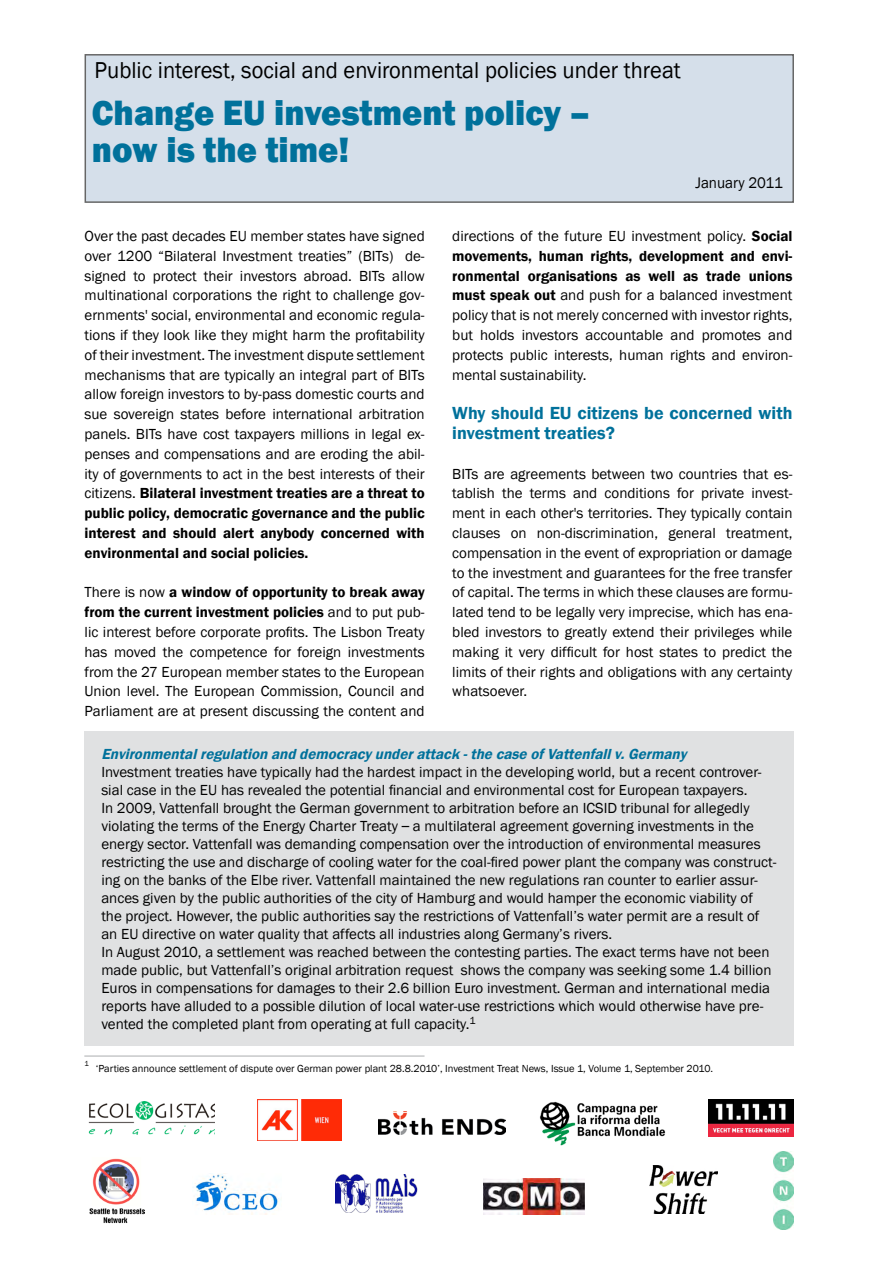
<style>
.page{position:relative;width:893px;height:1263px;background:#fff}
.page>*{position:absolute;margin:0;border:0;box-sizing:border-box;transform-origin:0 0}
.t1{font:800 36.15px/37.5px "Franklin Gothic";color:#00719b;scale:.95 1}
.t2{font:23.7px "Franklin Gothic";color:#000;scale:.95 1}
.t3{font:600 18px/19.8px "Franklin Gothic";color:#00719b}
.t4{font:15.75px "Franklin Gothic";color:#000;scale:.95 1}
.t5{font:15px/19.8px "Franklin Gothic";color:#000;text-align:justify}
.t6{font:italic 600 15px "Franklin Gothic";color:#00719b}
.t7{font:10.5px "Franklin Gothic";color:#000}
.t8{font:7.5px "Franklin Gothic";color:#000}
.s1{font-weight:600}
</style>
<div class="page">
<div style="left:85px;top:54px;width:709px;height:149px;background:#d5dfea"></div>
<div style="left:84px;top:731px;width:710px;height:315px;background:#e0e1e2"></div>
<hr style="left:84px;top:1055px;width:340px;height:2px;background:#c7c8ca">
<img style="left:335px;top:1174px;width:83px;height:39px">
<img style="left:483px;top:1178px;width:102px;height:37px">
<img style="left:540px;top:1102px;width:126px;height:44px">
<img style="left:650px;top:1165px;width:68px;height:49px">
<img style="left:195px;top:1173px;width:85px;height:41px">
<img style="left:378px;top:1112px;width:128px;height:23px">
<img style="left:258px;top:1100px;width:84px;height:40px">
<img style="left:89px;top:1158px;width:55px;height:66px">
<img style="left:88px;top:1102px;width:127px;height:32px">
<img style="left:773px;top:1152px;width:21px;height:77px">
<img style="left:708px;top:1100px;width:86px;height:36px">
<h2 class="t2" style="left:95px;top:56px;width:619px">Public interest, social and environmental policies under threat</h2>
<h1 class="t1" style="left:92px;top:94px;width:526px">Change EU investment policy – now is the time!</h1>
<p class="t4" style="left:695px;top:173px;width:94px">January 2011</p>
<p class="t5" style="left:85px;top:226px;width:342px">Over the past decades EU member states have signed over 1200 “Bilateral Investment treaties” (BITs) de&shy;signed to protect their investors abroad. BITs allow multinational corporations the right to challenge gov&shy;ernments' social, environmental and economic regula&shy;tions if they look like they might harm the profitability of their investment. The investment dispute settlement mechanisms that are typically an integral part of BITs allow foreign investors to by-pass domestic courts and sue sovereign states before international arbitration panels. BITs have cost taxpayers millions in legal ex&shy;penses and compensations and are eroding the abil&shy;ity of governments to act in the best interests of their citizens. <span class="s1">Bilateral investment treaties are a threat to public policy, democratic governance and the public interest and should alert anybody concerned with environmental and social policies.</span></p>
<p class="t5" style="left:85px;top:583px;width:342px">There is now <span class="s1">a window of opportunity to break away from the current investment policies</span> and to put pub&shy;lic interest before corporate profits. The Lisbon Treaty has moved the competence for foreign investments from the 27 European member states to the European Union level. The European Commission, Council and Parliament are at present discussing the content and</p>
<p class="t5" style="left:452px;top:226px;width:342px">directions of the future EU investment policy. <span class="s1">Social movements, human rights, development and envi&shy;ronmental organisations as well as trade unions must speak out</span> and push for a balanced investment policy that is not merely concerned with investor rights, but holds investors accountable and promotes and protects public interests, human rights and environ&shy;mental sustainability.</p>
<p class="t3" style="left:452px;top:404px;width:342px">Why should EU citizens be concerned with investment treaties?</p>
<p class="t5" style="left:452px;top:464px;width:342px">BITs are agreements between two countries that es&shy;tablish the terms and conditions for private invest&shy;ment in each other's territories. They typically contain clauses on non-discrimination, general treatment, compensation in the event of expropriation or damage to the investment and guarantees for the free transfer of capital. The terms in which these clauses are formu&shy;lated tend to be legally very imprecise, which has ena&shy;bled investors to greatly extend their privileges while making it very difficult for host states to predict the limits of their rights and obligations with any certainty whatsoever.</p>
<p class="t6" style="left:101px;top:744px;width:591px">Environmentalregulation anddemocracyunderattack -thecaseofVattenfallv.Germany</p>
<p class="t5" style="left:101px;top:763px;width:677px;line-height:18px;text-align:left">Investment treaties have typically had the hardest impact in the developing world, but a recent controver&shy;sial case in the EU has revealed the potential financial and environmental cost for European taxpayers.<br>In 2009, Vattenfall brought the German government to arbitration before an ICSID tribunal for allegedly violating the terms of the Energy Charter Treaty _ a multilateral agreement governing investments in the energy sector. Vattenfall was demanding compensation over the introduction of environmental measures restricting the use and discharge of cooling water for the coal-fired power plant the company was construct&shy;ing on the banks of the Elbe river. Vattenfall maintained the new regulations ran counter to earlier assur&shy;ances given by the public authorities of the city of Hamburg and would hamper the economic viability of the project. However, the public authorities say the restrictions of Vattenfall’s water permit are a result of an EU directive on water quality that affects all industries along Germany’s rivers.<br>In August 2010, a settlement was reached between the contesting parties. The exact terms have not been made public, but Vattenfall’s original arbitration request shows the company was seeking some 1.4 billion Euros in compensations for damages to their 2.6 billion Euro investment. German and international media reports have alluded to a possible dilution of local water-use restrictions which would otherwise have pre&shy;vented the completed plant from operating at full capacity.<sup>1</sup></p>
<p class="t8" style="left:84px;top:1059px;width:6px">1</p>
<p class="t7" style="left:96px;top:1062px;width:619px">‘Parties announce settlement of dispute over German power plant 28.8.2010’, Investment Treat News, Issue 1, Volume 1, September 2010.</p>
</div>
